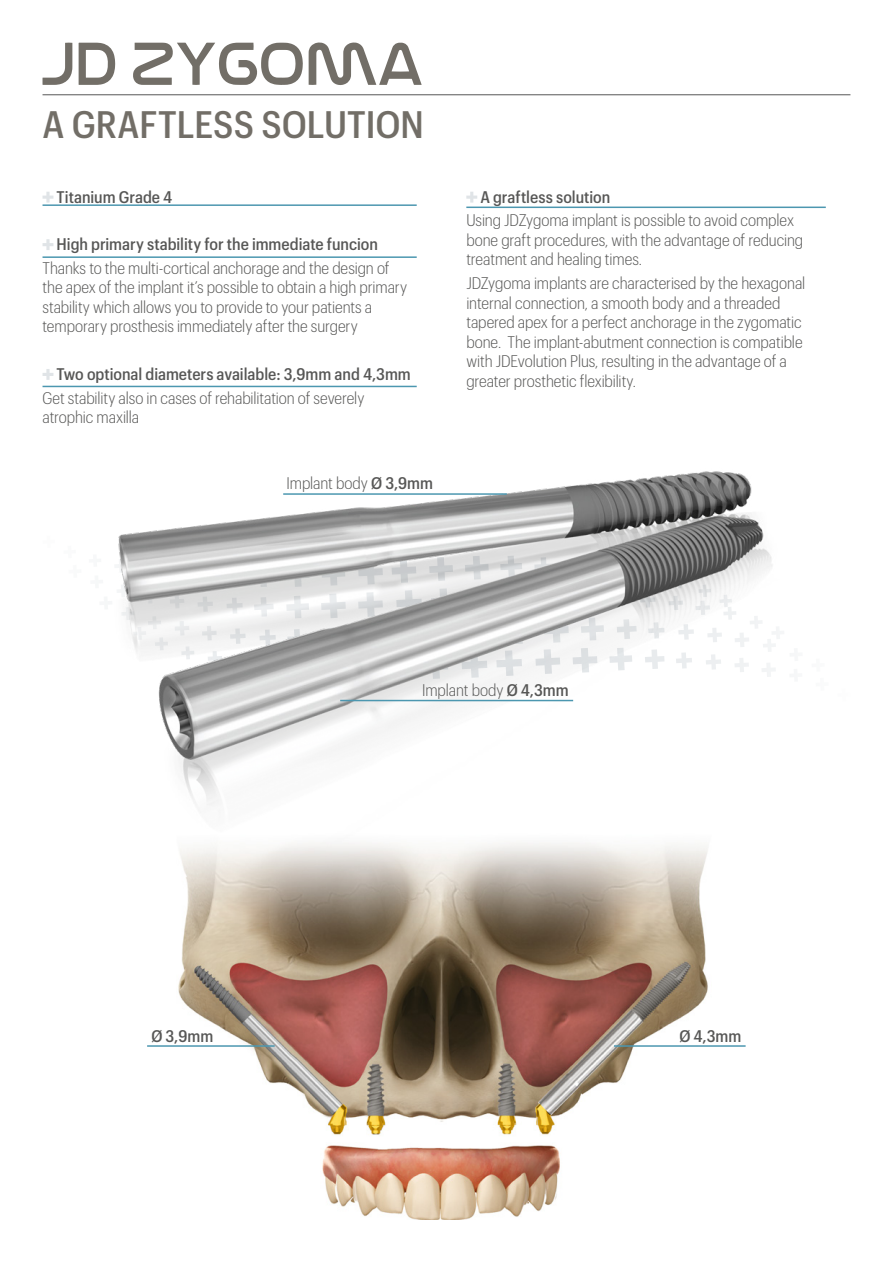
<style>
.page{position:relative;width:893px;height:1263px;background:#fff}
.page>*{position:absolute;margin:0;border:0;box-sizing:border-box;transform-origin:0 0}
.t1{font:500 37.5px "Graphik Compact";color:#726e67}
.t2{font:300 16.5px/19.5px "Graphik Compact";letter-spacing:-.005em;color:#575756}
.t3{font:500 16.5px "Graphik Compact";color:#575756}
.s1{font-weight:500}
</style>
<div class="page">
<img style="left:178px;top:847px;width:530px;height:373px">
<img style="left:115px;top:471px;width:666px;height:376px">
<svg style="left:309px;top:42px;width:113px;height:43px"></svg>
<svg style="left:133px;top:43px;width:170px;height:42px"></svg>
<svg style="left:79px;top:43px;width:36px;height:42px"></svg>
<svg style="left:43px;top:43px;width:29px;height:42px"></svg>
<hr style="left:43px;top:94px;width:807px;height:1px;background:#575756">
<svg style="left:43px;top:192px;width:10px;height:11px"></svg>
<svg style="left:43px;top:239px;width:10px;height:11px"></svg>
<svg style="left:43px;top:369px;width:10px;height:11px"></svg>
<svg style="left:466px;top:192px;width:11px;height:11px"></svg>
<hr style="left:43px;top:204px;width:374px;height:2px;background:#4c97b0">
<hr style="left:466px;top:207px;width:360px;height:1px;background:#4c97b0">
<hr style="left:43px;top:256px;width:374px;height:2px;background:#4c97b0">
<hr style="left:43px;top:386px;width:374px;height:1px;background:#4c97b0">
<hr style="left:283px;top:493px;width:224px;height:2px;background:#4c97b0">
<hr style="left:147px;top:1045px;width:128px;height:2px;background:#4c97b0">
<hr style="left:340px;top:700px;width:233px;height:1px;background:#4c97b0">
<hr style="left:614px;top:1045px;width:132px;height:2px;background:#4c97b0">
<h1 class="t1" style="left:43px;top:97px;width:383px">A GRAFTLESS SOLUTION</h1>
<p class="t3" style="left:57px;top:185px;width:117px">Titanium Grade 4</p>
<p class="t3" style="left:57px;top:232px;width:323px">High primary stability for the immediate funcion</p>
<p class="t2" style="left:43px;top:257px;width:366px">Thanks to the multi-cortical anchorage and the design of the apex of the implant it’s possible to obtain a high primary stability which allows you to provide to your patients a temporary prosthesis immediately after the surgery</p>
<p class="t3" style="left:57px;top:362px;width:356px">Two optional diameters available: 3,9mm and 4,3mm</p>
<p class="t2" style="left:43px;top:387px;width:323px">Get stability also in cases of rehabilitation of severely atrophic maxilla</p>
<p class="t2" style="left:287px;top:472px;width:148px">Implant body <span class="s1">Ø 3,9mm</span></p>
<p class="t3" style="left:480px;top:185px;width:131px">A graftless solution</p>
<p class="t2" style="left:466px;top:210px;width:338px">Using JDZygoma implant is possible to avoid complex bone graft procedures, with the advantage of reducing treatment and healing times.</p>
<p class="t2" style="left:466px;top:272px;width:340px">JDZygoma implants are characterised by the hexagonal internal connection, a smooth body and a threaded tapered apex for a perfect anchorage in the zygomatic bone. The implant-abutment connection is compatible with JDEvolution Plus, resulting in the advantage of a greater prosthetic flexibility.</p>
<p class="t3" style="left:151px;top:1024px;width:63px">Ø 3,9mm</p>
<p class="t2" style="left:422px;top:679px;width:148px">Implant body <span class="s1">Ø 4,3mm</span></p>
<p class="t3" style="left:679px;top:1024px;width:63px">Ø 4,3mm</p>
</div>
